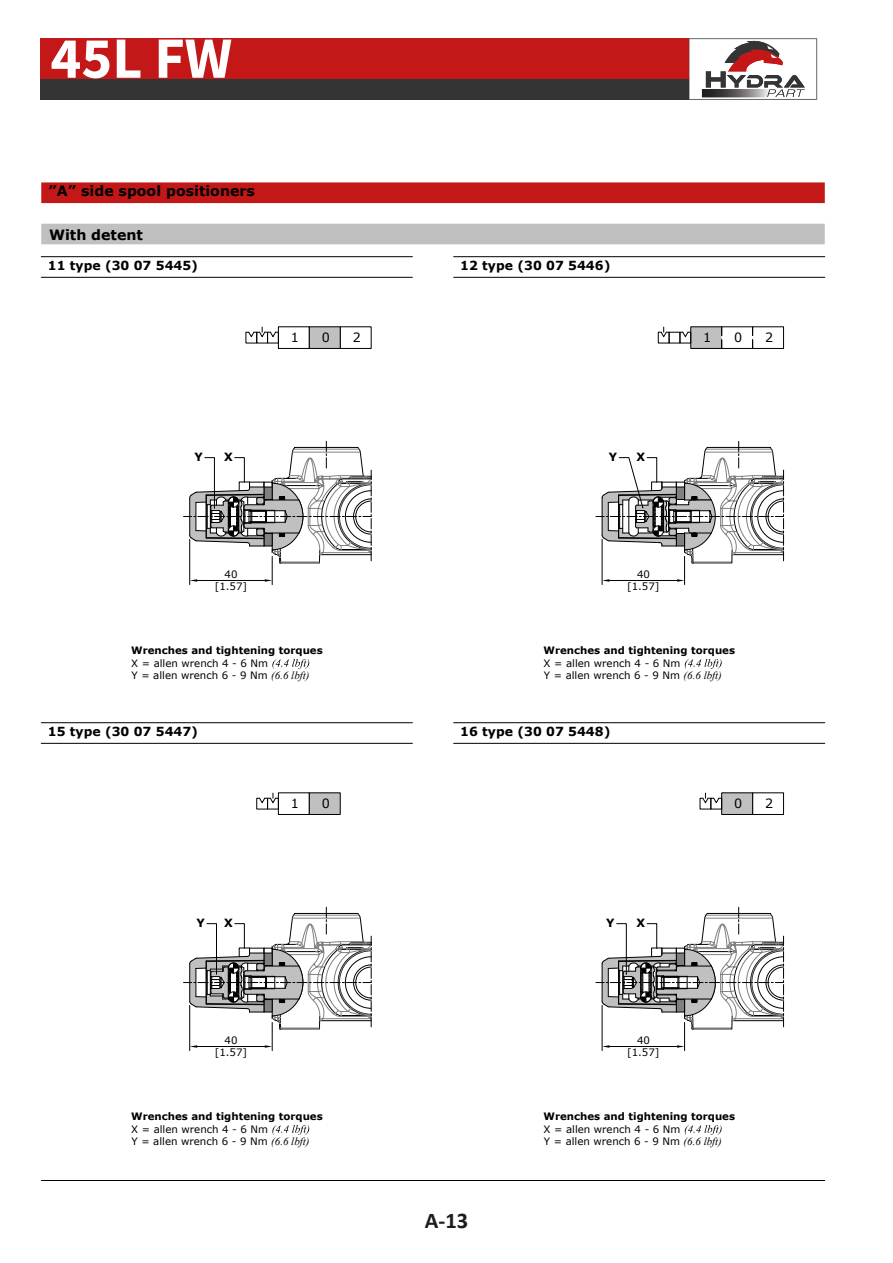
<style>
.page{position:relative;width:893px;height:1263px;background:#fff}
.page>*{position:absolute;margin:0;border:0;box-sizing:border-box;transform-origin:0 0}
.t1{font:700 58.5px "Source Sans Pro";color:#fff}
.t2{font:700 22.5px "Calibri";color:#1d1d1b}
.t3{font:700 14.25px "Verdana";color:#000}
.t4{font:12.75px "Verdana";color:#000}
.t5{font:700 12.45px "Verdana";color:#000}
.t6{font:700 11.4px "Verdana";color:#000}
.t7{font:10.2px/12.8px "Verdana";color:#000}
.t8{font:700 10.2px "Verdana";color:#000}
.s1{font-family:"Times New Roman";font-style:italic;font-size:10.95px}
</style>
<div class="page">
<div style="left:41px;top:182px;width:784px;height:21px;background:#c41718"></div>
<hr style="left:41px;top:1180px;width:784px;height:1px;background:#000">
<div style="left:340px;top:326px;width:31px;height:23px;border:1px solid #000"></div>
<div style="left:278px;top:326px;width:32px;height:23px;border:1px solid #000"></div>
<svg style="left:311px;top:328px;width:28px;height:19px"></svg>
<div style="left:309px;top:326px;width:32px;height:23px;border:1px solid #000"></div>
<div style="left:41px;top:224px;width:784px;height:20px;background:#c0c0c0"></div>
<hr style="left:41px;top:743px;width:371px;height:1px;background:#000">
<hr style="left:454px;top:743px;width:371px;height:1px;background:#000">
<hr style="left:41px;top:722px;width:371px;height:1px;background:#000">
<hr style="left:454px;top:722px;width:371px;height:1px;background:#000">
<svg style="left:272px;top:659px;width:37px;height:10px"></svg>
<div style="left:278px;top:792px;width:32px;height:23px;border:1px solid #000"></div>
<svg style="left:311px;top:794px;width:28px;height:19px"></svg>
<div style="left:309px;top:792px;width:32px;height:23px;border:1px solid #000"></div>
<div style="left:752px;top:792px;width:32px;height:23px;border:1px solid #000"></div>
<div style="left:721px;top:792px;width:32px;height:23px;border:1px solid #000"></div>
<hr style="left:41px;top:277px;width:371px;height:1px;background:#000">
<hr style="left:41px;top:256px;width:371px;height:1px;background:#000">
<hr style="left:454px;top:277px;width:371px;height:1px;background:#000">
<hr style="left:454px;top:256px;width:371px;height:1px;background:#000">
<svg style="left:245px;top:326px;width:34px;height:18px"></svg>
<div style="left:721px;top:339px;width:32px;height:10px;border:1px solid #000"></div>
<svg style="left:752px;top:326px;width:32px;height:23px"></svg>
<svg style="left:658px;top:326px;width:64px;height:23px"></svg>
<svg style="left:256px;top:792px;width:23px;height:18px"></svg>
<svg style="left:699px;top:792px;width:54px;height:22px"></svg>
<svg style="left:685px;top:659px;width:37px;height:10px"></svg>
<svg style="left:272px;top:1125px;width:37px;height:10px"></svg>
<svg style="left:685px;top:1125px;width:37px;height:10px"></svg>
<svg style="left:184px;top:441px;width:188px;height:144px"></svg>
<svg style="left:596px;top:441px;width:188px;height:144px"></svg>
<svg style="left:184px;top:907px;width:188px;height:144px"></svg>
<svg style="left:596px;top:907px;width:188px;height:144px"></svg>
<div style="left:40px;top:38px;width:649px;height:42px;background:#c41718"></div>
<div style="left:40px;top:79px;width:649px;height:21px;background:#343434"></div>
<svg style="left:689px;top:38px;width:128px;height:62px"></svg>
<h1 class="t1" style="left:50px;top:19px;width:183px">45L FW</h1>
<h3 class="t3" style="left:49px;top:182px;width:208px">”A” side spool positioners</h3>
<h3 class="t3" style="left:49px;top:225px;width:96px">With detent</h3>
<p class="t5" style="left:48px;top:258px;width:152px">11 type (30 07 5445)</p>
<p class="t5" style="left:460px;top:258px;width:152px">12 type (30 07 5446)</p>
<p class="t6" style="left:194px;top:450px;width:10px">Y</p>
<p class="t6" style="left:224px;top:450px;width:10px">X</p>
<p class="t7" style="left:215px;top:569px;width:34px;line-height:12px;text-align:center">40 [1.57]</p>
<p class="t4" style="left:291px;top:329px;width:10px">1</p>
<p class="t4" style="left:322px;top:329px;width:10px">0</p>
<p class="t4" style="left:353px;top:329px;width:10px">2</p>
<p class="t6" style="left:609px;top:450px;width:10px">Y</p>
<p class="t6" style="left:637px;top:450px;width:10px">X</p>
<p class="t7" style="left:627px;top:569px;width:34px;line-height:12px;text-align:center">40 [1.57]</p>
<p class="t4" style="left:703px;top:329px;width:10px">1</p>
<p class="t4" style="left:734px;top:329px;width:10px">0</p>
<p class="t4" style="left:765px;top:329px;width:10px">2</p>
<p class="t8" style="left:131px;top:644px;width:193px">Wrenches and tightening torques</p>
<p class="t7" style="left:131px;top:657px;width:180px">X = allen wrench 4 - 6 Nm<br>Y = allen wrench 6 - 9 Nm <span class="s1">(6.6 lbft)</span></p>
<p class="t8" style="left:544px;top:644px;width:193px">Wrenches and tightening torques</p>
<p class="t7" style="left:544px;top:657px;width:180px">X = allen wrench 4 - 6 Nm<br>Y = allen wrench 6 - 9 Nm <span class="s1">(6.6 lbft)</span></p>
<p class="t5" style="left:48px;top:724px;width:152px">15 type (30 07 5447)</p>
<p class="t5" style="left:460px;top:724px;width:152px">16 type (30 07 5448)</p>
<p class="t6" style="left:196px;top:916px;width:10px">Y</p>
<p class="t6" style="left:224px;top:916px;width:10px">X</p>
<p class="t7" style="left:215px;top:1035px;width:34px;line-height:12px;text-align:center">40 [1.57]</p>
<p class="t4" style="left:291px;top:795px;width:10px">1</p>
<p class="t4" style="left:322px;top:795px;width:10px">0</p>
<p class="t4" style="left:734px;top:795px;width:10px">0</p>
<p class="t4" style="left:765px;top:795px;width:10px">2</p>
<p class="t6" style="left:606px;top:916px;width:10px">Y</p>
<p class="t6" style="left:637px;top:916px;width:10px">X</p>
<p class="t7" style="left:627px;top:1035px;width:34px;line-height:12px;text-align:center">40 [1.57]</p>
<p class="t8" style="left:131px;top:1109px;width:193px">Wrenches and tightening torques</p>
<p class="t7" style="left:131px;top:1123px;width:180px">X = allen wrench 4 - 6 Nm<br>Y = allen wrench 6 - 9 Nm <span class="s1">(6.6 lbft)</span></p>
<h2 class="t2" style="left:425px;top:1205px;width:45px">A-13</h2>
<p class="t8" style="left:544px;top:1109px;width:193px">Wrenches and tightening torques</p>
<p class="t7" style="left:544px;top:1123px;width:180px">X = allen wrench 4 - 6 Nm<br>Y = allen wrench 6 - 9 Nm <span class="s1">(6.6 lbft)</span></p>
</div>
